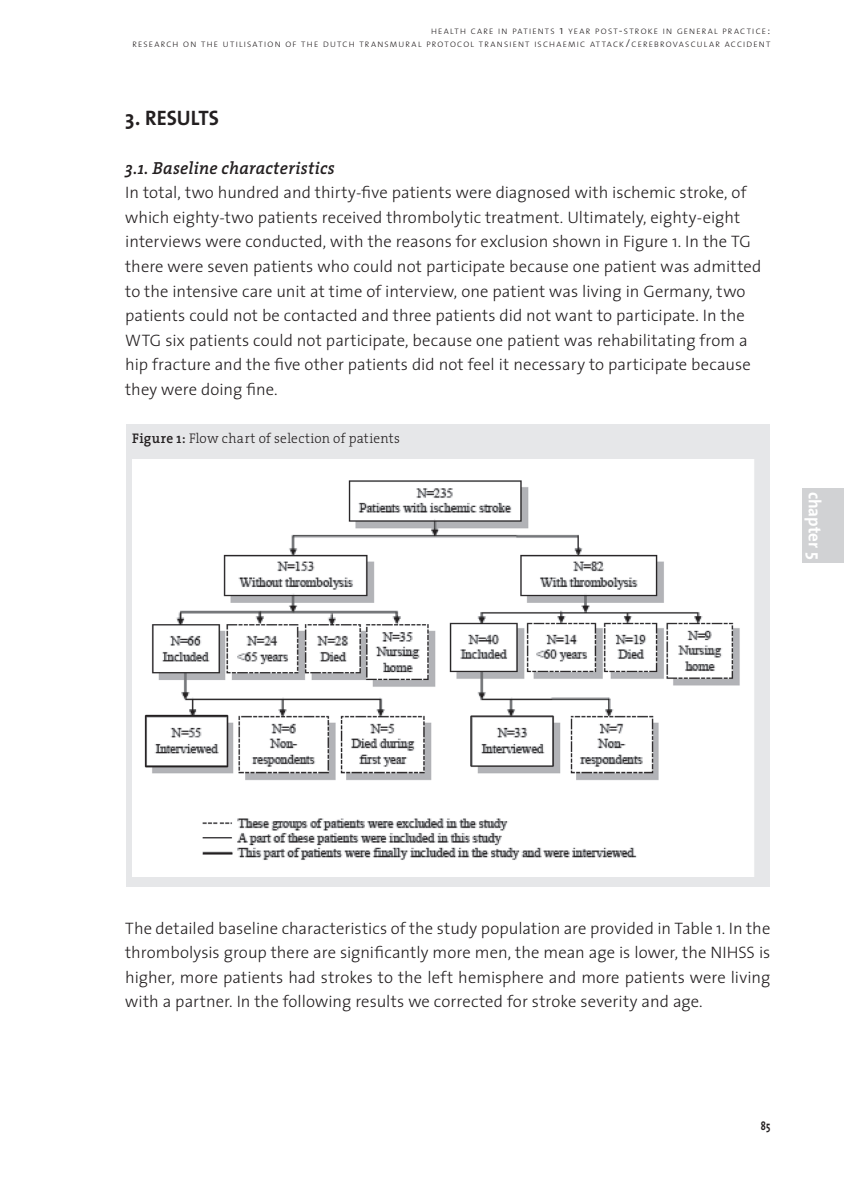
<style>
.page{position:relative;width:844px;height:1192px;background:#fff}
.page>*{position:absolute;margin:0;border:0;box-sizing:border-box;transform-origin:0 0}
.t1{font:700 21px "The Sans";color:#231f20}
.t2{font:italic 600 17.5px "The Serif";letter-spacing:.005em;color:#231f20}
.t3{font:700 17.5px "The Sans";color:#fff}
.t4{font:300 16.62px/24.5px "The Sans";letter-spacing:.005em;color:#231f20}
.t5{font:300 14px "The Serif";letter-spacing:.02em;color:#231f20;scale:.96 1}
.t6{font:700 12.25px "The Sans";color:#231f20;scale:.75 1}
.t7{font:300 8.05px/12.2px "The Sans";letter-spacing:.145em;color:#231f20;text-align:right;scale:1.05 1}
.s1{font-size:11.38px}
.s2{font-weight:600}
</style>
<div class="page">
<div style="left:126px;top:424px;width:643px;height:462px;background:#e6e7e9"></div>
<img style="left:132px;top:460px;width:622px;height:416px">
<div style="left:802px;top:488px;width:42px;height:74px;background:#d1d2d4"></div>
<p class="t7" style="left:132px;top:25px;width:609px">HEALTH CARE IN PATIENTS <span class="s1">1</span> YEAR POST<span class="s1">-</span>STROKE IN GENERAL PRACTICE<span class="s1">:<br></span>RESEARCH ON THE UTILISATION OF THE DUTCH TRANSMURAL PROTOCOL TRANSIENT ISCHAEMIC ATTACK<span class="s1">/</span>CEREBROVASCULAR ACCIDENT</p>
<p class="t1" style="left:125px;top:100px;width:95px">3. RESULTS</p>
<p class="t2" style="left:125px;top:153px;width:211px">3.1. Baseline characteristics</p>
<p class="t4" style="left:125px;top:180px;width:637px">In total, two hundred and thirty-five patients were diagnosed with ischemic stroke, of which eighty-two patients received thrombolytic treatment. Ultimately, eighty-eight interviews were conducted, with the reasons for exclusion shown in Figure 1. In the TG there were seven patients who could not participate because one patient was admitted to the intensive care unit at time of interview, one patient was living in Germany, two patients could not be contacted and three patients did not want to participate. In the WTG six patients could not participate, because one patient was rehabilitating from a hip fracture and the five other patients did not feel it necessary to participate because they were doing fine.</p>
<p class="t5" style="left:132px;top:427px;width:280px"><span class="s2">Figure 1:</span> Flow chart of selection of patients</p>
<p class="t3" style="left:829px;top:491px;width:70px;rotate:90deg">chapter 5</p>
<p class="t4" style="left:125px;top:915px;width:646px;text-align:justify">The detailed baseline characteristics of the study population are provided in Table 1. In the thrombolysis group there are significantly more men, the mean age is lower, the NIHSS is higher, more patients had strokes to the left hemisphere and more patients were living with a partner. In the following results we corrected for stroke severity and age.</p>
<p class="t6" style="left:760px;top:1115px;width:14px">85</p>
</div>
